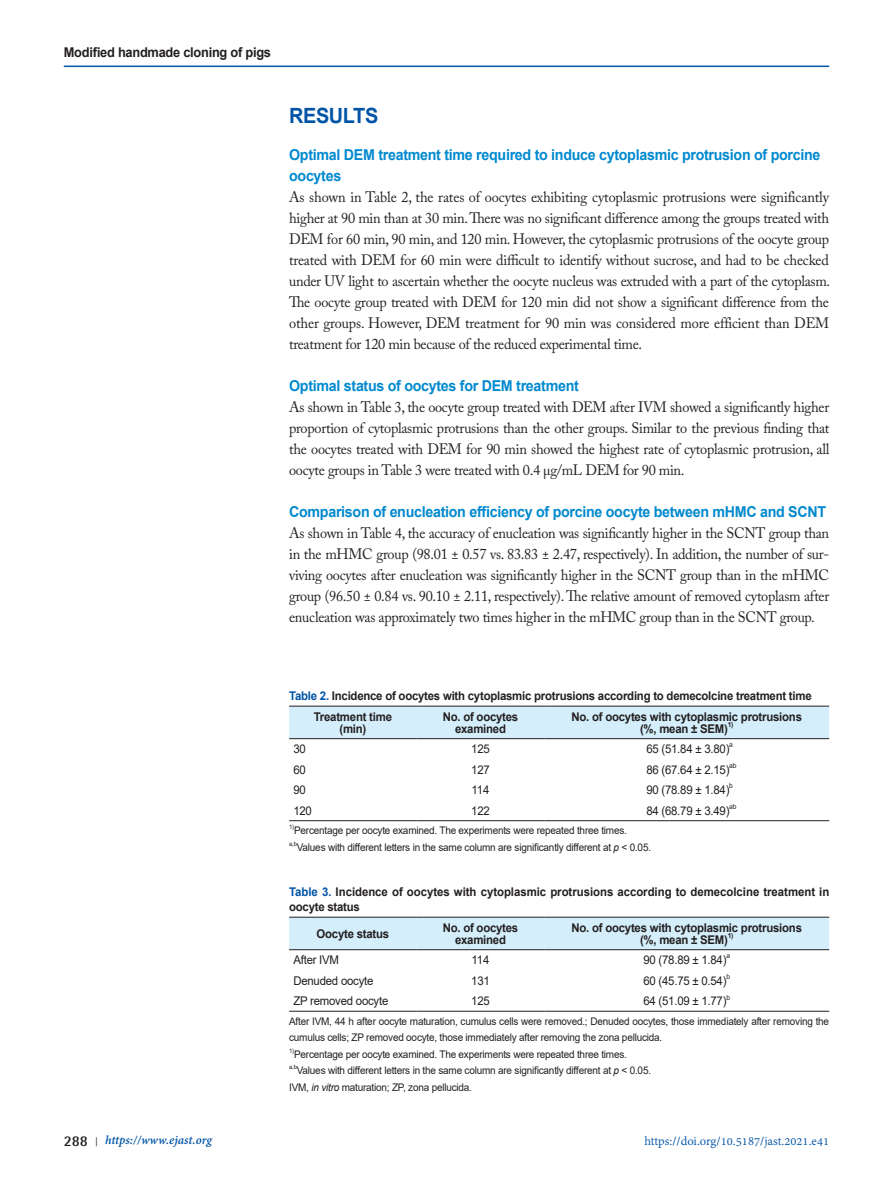
<style>
.page{position:relative;width:893px;height:1191px;background:#fff}
.page>*{position:absolute;margin:0;border:0;box-sizing:border-box;transform-origin:0 0}
.headiing_1st{font:700 21px "Arial";letter-spacing:-.02em;color:#0154a6;scale:.95 1}
.main_text_2nd_more_n{font:15px/21px "Adobe Caslon Pro";letter-spacing:-.02em;color:#231f20;text-align:justify;scale:.95 1}
.heading_2nd{font:700 15px/21px "Arial";letter-spacing:-.02em;color:#0089cf;scale:.95 1}
.t1{font:13.5px "Adobe Devanagari";color:#0154a6}
.t2{font:700 13.5px "Arial";letter-spacing:-.02em;color:#231f20;scale:.95 1}
.t3{font:italic 700 13.5px "Adobe Devanagari";color:#0154a6}
.table_title{font:700 12px/14.4px "Arial";letter-spacing:-.02em;color:#231f20;scale:.95 1}
.table_col_head{font:700 12px "Arial";letter-spacing:-.02em;color:#231f20;scale:.95 1}
.table_main_text_left{font:12px "Arial";letter-spacing:-.02em;color:#231f20;scale:.95 1}
.table_footnote{font:10.5px/16.5px "Arial";letter-spacing:-.02em;color:#231f20;scale:.95 1}
.table_main_text_left-2{font:7.05px "Arial";color:#231f20;scale:.95 1}
.table_col_head-2{font:700 7.05px "Arial";color:#231f20;scale:.95 1}
.table_footnote-2{font:6.15px "Arial";color:#231f20;scale:.95 1}
.s1{color:#0154a6}
.s2{font-style:italic}
.s3{font-family:"Rotis Semi Sans Std";font-style:normal;font-size:15px;color:#231f20}
.s4{font-family:"Shonar Bangla";font-style:normal;font-size:12px;color:#231f20}
</style>
<div class="page">
<hr style="left:64px;top:66px;width:765px;height:1px;background:#0154a6">
<div style="left:289px;top:707px;width:540px;height:31px;background:#d4effb"></div>
<hr style="left:289px;top:706px;width:128px;height:1px;background:#231f20">
<hr style="left:417px;top:706px;width:127px;height:1px;background:#231f20">
<hr style="left:544px;top:706px;width:285px;height:1px;background:#231f20">
<hr style="left:289px;top:738px;width:128px;height:1px;background:#231f20">
<hr style="left:417px;top:738px;width:127px;height:1px;background:#231f20">
<hr style="left:544px;top:738px;width:285px;height:1px;background:#231f20">
<hr style="left:289px;top:820px;width:128px;height:1px;background:#231f20">
<hr style="left:417px;top:820px;width:127px;height:1px;background:#231f20">
<hr style="left:544px;top:820px;width:285px;height:1px;background:#231f20">
<div style="left:289px;top:917px;width:540px;height:32px;background:#d4effb"></div>
<hr style="left:289px;top:916px;width:128px;height:1px;background:#231f20">
<hr style="left:417px;top:916px;width:127px;height:1px;background:#231f20">
<hr style="left:544px;top:916px;width:285px;height:1px;background:#231f20">
<hr style="left:289px;top:949px;width:128px;height:1px;background:#231f20">
<hr style="left:417px;top:949px;width:127px;height:1px;background:#231f20">
<hr style="left:544px;top:949px;width:285px;height:1px;background:#231f20">
<hr style="left:289px;top:1010px;width:128px;height:1px;background:#231f20">
<hr style="left:417px;top:1010px;width:127px;height:1px;background:#231f20">
<hr style="left:544px;top:1010px;width:285px;height:1px;background:#231f20">
<p class="t2" style="left:64px;top:42px;width:220px">Modified handmade cloning of pigs</p>
<p class="headiing_1st" style="left:289px;top:101px;width:95px">RESULTS</p>
<p class="heading_2nd" style="left:289px;top:144px;width:561px">Optimal DEM treatment time required to induce cytoplasmic protrusion of porcine oocytes</p>
<p class="main_text_2nd_more_n" style="left:289px;top:186px;width:571px">As shown in Table 2, the rates of oocytes exhibiting cytoplasmic protrusions were significantly higher at 90 min than at 30 min. There was no significant difference among the groups treated with DEM for 60 min, 90 min, and 120 min. However, the cytoplasmic protrusions of the oocyte group treated with DEM for 60 min were difficult to identify without sucrose, and had to be checked under UV light to ascertain whether the oocyte nucleus was extruded with a part of the cytoplasm.<br>The oocyte group treated with DEM for 120 min did not show a significant difference from the other groups. However, DEM treatment for 90 min was considered more efficient than DEM treatment for 120 min because of the reduced experimental time.</p>
<p class="heading_2nd" style="left:289px;top:375px;width:306px">Optimal status of oocytes for DEM treatment</p>
<p class="main_text_2nd_more_n" style="left:289px;top:396px;width:570px">As shown in Table 3, the oocyte group treated with DEM after IVM showed a significantly higher proportion of cytoplasmic protrusions than the other groups. Similar to the previous finding that the oocytes treated with DEM for 90 min showed the highest rate of cytoplasmic protrusion, all oocyte groups in Table 3 were treated with 0.4 μg/mL DEM for 90 min.</p>
<p class="heading_2nd" style="left:289px;top:501px;width:567px">Comparison of enucleation efficiency of porcine oocyte between mHMC and SCNT</p>
<p class="main_text_2nd_more_n" style="left:289px;top:522px;width:570px">As shown in Table 4, the accuracy of enucleation was significantly higher in the SCNT group than in the mHMC group (98.01 ± 0.57 vs. 83.83 ± 2.47, respectively). In addition, the number of sur&shy;viving oocytes after enucleation was significantly higher in the SCNT group than in the mHMC group (96.50 ± 0.84 vs. 90.10 ± 2.11, respectively). The relative amount of removed cytoplasm after enucleation was approximately two times higher in the mHMC group than in the SCNT group.</p>
<p class="table_title" style="left:289px;top:688px;width:551px"><span class="s1">Table 2.</span> Incidence of oocytes with cytoplasmic protrusions according to demecolcine treatment time</p>
<p class="table_col_head" style="left:314px;top:708px;width:84px">Treatment time</p>
<p class="table_col_head" style="left:339px;top:720px;width:30px">(min)</p>
<p class="table_col_head" style="left:443px;top:708px;width:81px">No. of oocytes</p>
<p class="table_col_head" style="left:455px;top:720px;width:55px">examined</p>
<p class="table_col_head" style="left:571px;top:708px;width:244px">No. of oocytes with cytoplasmic protrusions</p>
<p class="table_col_head" style="left:640px;top:720px;width:94px">(%, mean ± SEM)</p>
<p class="table_col_head-2" style="left:728px;top:719px;width:8px">1)</p>
<p class="table_main_text_left" style="left:293px;top:740px;width:15px">30</p>
<p class="table_main_text_left" style="left:471px;top:740px;width:21px">125</p>
<p class="table_main_text_left" style="left:646px;top:740px;width:89px">65 (51.84 ± 3.80)</p>
<p class="table_main_text_left-2" style="left:729px;top:740px;width:5px">a</p>
<p class="table_main_text_left" style="left:293px;top:761px;width:15px">60</p>
<p class="table_main_text_left" style="left:471px;top:761px;width:21px">127</p>
<p class="table_main_text_left" style="left:646px;top:761px;width:89px">86 (67.64 ± 2.15)</p>
<p class="table_main_text_left-2" style="left:729px;top:760px;width:9px">ab</p>
<p class="table_main_text_left" style="left:293px;top:781px;width:15px">90</p>
<p class="table_main_text_left" style="left:472px;top:781px;width:20px">114</p>
<p class="table_main_text_left" style="left:646px;top:781px;width:89px">90 (78.89 ± 1.84)</p>
<p class="table_main_text_left-2" style="left:729px;top:781px;width:5px">b</p>
<p class="table_main_text_left" style="left:293px;top:802px;width:21px">120</p>
<p class="table_main_text_left" style="left:471px;top:802px;width:21px">122</p>
<p class="table_main_text_left" style="left:646px;top:802px;width:89px">84 (68.79 ± 3.49)</p>
<p class="table_main_text_left-2" style="left:729px;top:801px;width:9px">ab</p>
<p class="table_footnote-2" style="left:289px;top:823px;width:7px">1)</p>
<p class="table_footnote" style="left:294px;top:822px;width:352px">Percentage per oocyte examined. The experiments were repeated three times.</p>
<p class="table_footnote-2" style="left:289px;top:839px;width:10px">a,b</p>
<p class="table_footnote" style="left:297px;top:839px;width:374px">Values with different letters in the same column are significantly different at <span class="s2">p</span> &lt; 0.05.</p>
<p class="table_title" style="left:289px;top:885px;width:570px"><span class="s1">Table 3.</span> Incidence of oocytes with cytoplasmic protrusions according to demecolcine treatment in oocyte status</p>
<p class="table_col_head" style="left:317px;top:925px;width:78px">Oocyte status</p>
<p class="table_col_head" style="left:443px;top:919px;width:81px">No. of oocytes</p>
<p class="table_col_head" style="left:455px;top:931px;width:55px">examined</p>
<p class="table_col_head" style="left:571px;top:919px;width:244px">No. of oocytes with cytoplasmic protrusions</p>
<p class="table_col_head" style="left:640px;top:931px;width:94px">(%, mean ± SEM)</p>
<p class="table_col_head-2" style="left:728px;top:930px;width:8px">1)</p>
<p class="table_main_text_left" style="left:293px;top:951px;width:50px">After IVM</p>
<p class="table_main_text_left" style="left:472px;top:951px;width:20px">114</p>
<p class="table_main_text_left" style="left:643px;top:951px;width:89px">90 (78.89 ± 1.84)</p>
<p class="table_main_text_left-2" style="left:726px;top:951px;width:5px">a</p>
<p class="table_main_text_left" style="left:293px;top:972px;width:86px">Denuded oocyte</p>
<p class="table_main_text_left" style="left:471px;top:972px;width:21px">131</p>
<p class="table_main_text_left" style="left:643px;top:972px;width:89px">60 (45.75 ± 0.54)</p>
<p class="table_main_text_left-2" style="left:726px;top:971px;width:5px">b</p>
<p class="table_main_text_left" style="left:293px;top:992px;width:101px">ZP removed oocyte</p>
<p class="table_main_text_left" style="left:471px;top:992px;width:21px">125</p>
<p class="table_main_text_left" style="left:643px;top:992px;width:89px">64 (51.09 ± 1.77)</p>
<p class="table_main_text_left-2" style="left:726px;top:992px;width:5px">b</p>
<p class="table_footnote" style="left:289px;top:1013px;width:570px">After IVM, 44 h after oocyte maturation, cumulus cells were removed.; Denuded oocytes, those immediately after removing the cumulus cells; ZP removed oocyte, those immediately after removing the zona pellucida.</p>
<p class="table_footnote-2" style="left:289px;top:1046px;width:7px">1)</p>
<p class="table_footnote" style="left:294px;top:1046px;width:352px">Percentage per oocyte examined. The experiments were repeated three times.</p>
<p class="table_footnote-2" style="left:289px;top:1063px;width:10px">a,b</p>
<p class="table_footnote" style="left:297px;top:1062px;width:374px">Values with different letters in the same column are significantly different at <span class="s2">p</span> &lt; 0.05.</p>
<p class="table_footnote" style="left:289px;top:1079px;width:194px">IVM, <span class="s2">in vitro</span> maturation; ZP, zona pellucida.</p>
<p class="t3" style="left:64px;top:1132px;width:150px"><span class="s3">288</span> <span class="s4">|</span> https://www.ejast.org</p>
<p class="t1" style="left:644px;top:1133px;width:186px">https://doi.org/10.5187/jast.2021.e41</p>
</div>
